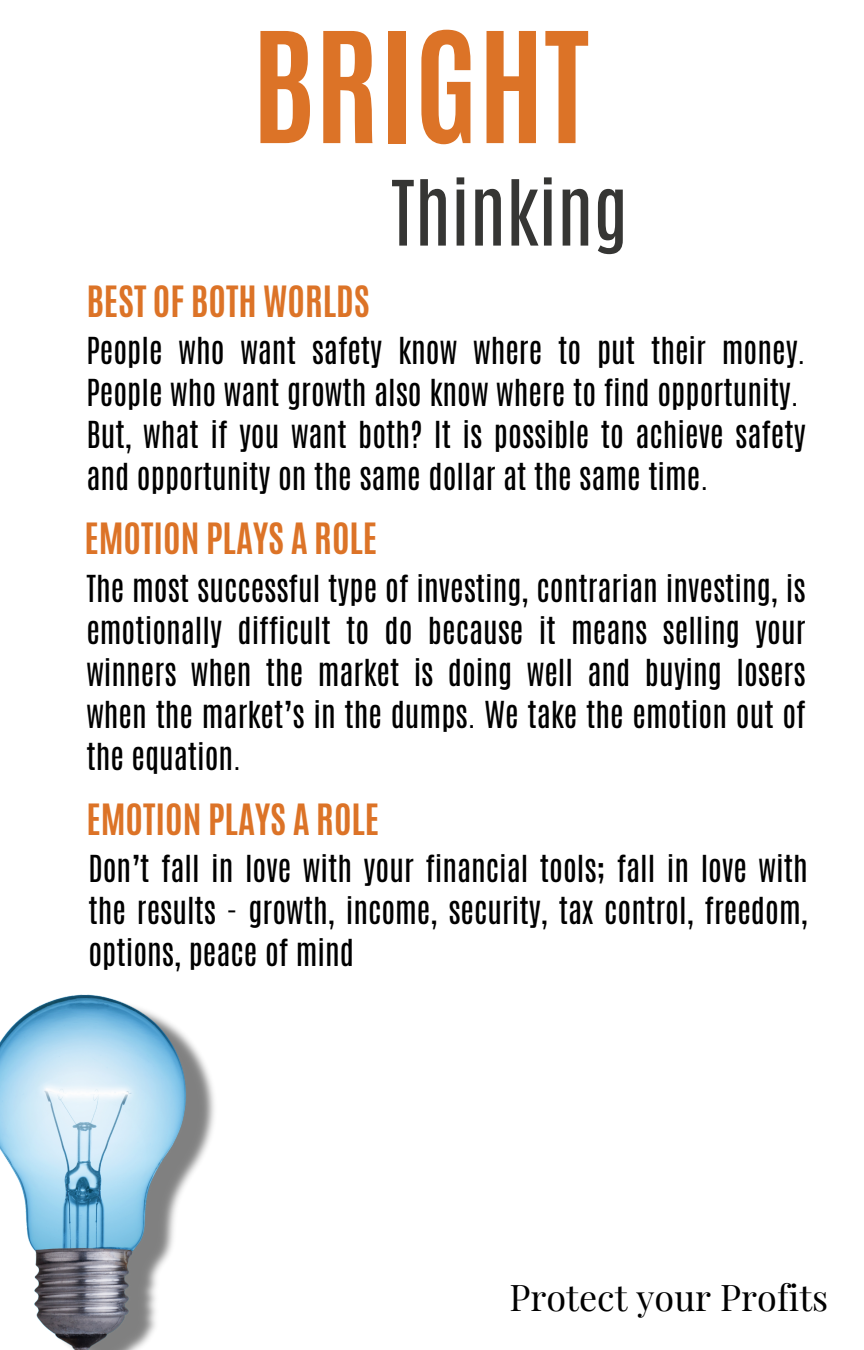
<style>
.page{position:relative;width:864px;height:1350px;background:#fff}
.page>*{position:absolute;margin:0;border:0;box-sizing:border-box;transform-origin:0 0}
.t1{font:700 130.5px "Antonio";color:#dc7327}
.t2{font:76.5px "Antonio";color:#363634}
.t3{font:700 36px "Antonio";color:#dc7327}
.t4{font:36px "Playfair Display";color:#000}
.t5{font:31.05px/42.3px "Antonio";color:#000}
</style>
<div class="page">
<img style="left:0;top:994px;width:215px;height:356px">
<h1 class="t1" style="left:251px;top:-6px;width:339px">BRIGHT</h1>
<h2 class="t2" style="left:391px;top:158px;width:239px">Thinking</h2>
<h3 class="t3" style="left:86px;top:276px;width:285px">BEST OF BOTH WORLDS</h3>
<p class="t5" style="left:86px;top:329px;width:721px">People who want safety know where to put their money.<br>People who want growth also know where to find opportunity.</p>
<p class="t5" style="left:86px;top:414px;width:721px">But, what if you want both? It is possible to achieve safety and opportunity on the same dollar at the same time.</p>
<h3 class="t3" style="left:84px;top:513px;width:294px">EMOTION PLAYS A ROLE</h3>
<p class="t5" style="left:86px;top:567px;width:721px;text-align:justify">The most successful type of investing, contrarian investing, is emotionally difficult to do because it means selling your winners when the market is doing well and buying losers when the market’s in the dumps. We take the emotion out of the equation.</p>
<h3 class="t3" style="left:86px;top:793px;width:294px">EMOTION PLAYS A ROLE</h3>
<p class="t5" style="left:88px;top:848px;width:721px;text-align:justify">Don’t fall in love with your financial tools; fall in love with the results - growth, income, security, tax control, freedom, options, peace of mind</p>
<p class="t4" style="left:510px;top:1272px;width:320px">Protect your Profits</p>
</div>
